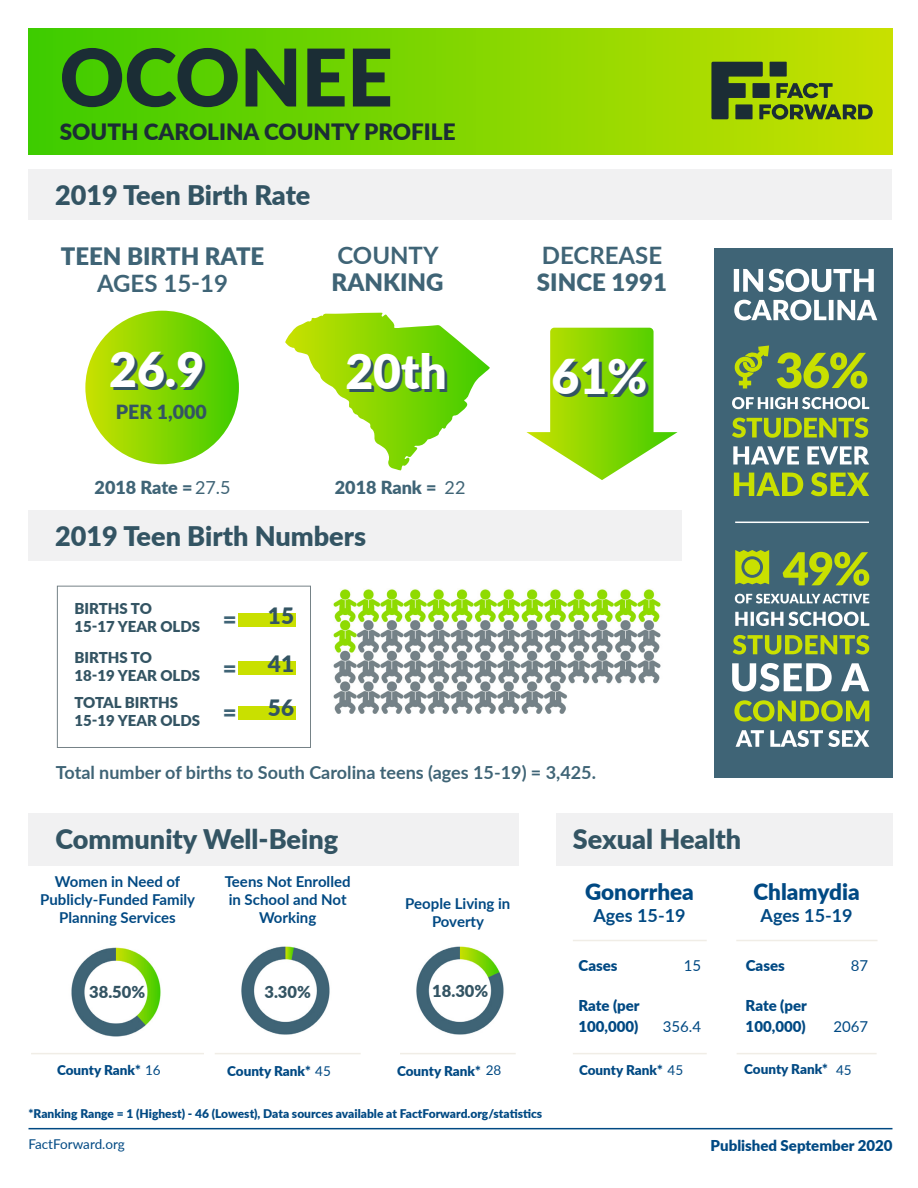
<style>
.page{position:relative;width:918px;height:1188px;background:#fff}
.page>*{position:absolute;margin:0;border:0;box-sizing:border-box;transform-origin:0 0}
.t1{font:900 79.5px "Lato";color:#1b2d35}
.t2{font:900 48px "Lato";color:#fff}
.t3{font:900 27px "Lato";color:#335463}
.t4{font:900 24px/27px "Lato";color:#3f6476}
.t5{font:900 22.5px "Lato";color:#1b2d35}
.t6{font:900 22.5px "Lato";color:#004983}
.t7{font:900 22.5px "Lato";color:#335463}
.t8{font:900 19.5px "Lato";color:#335463}
.t9{font:700 18px "Lato";color:#3f6476}
.t10{font:900 18px "Lato";color:#3f6476}
.t11{font:700 18px "Lato";color:#004983}
.t12{font:900 16.5px "Lato";color:#335463}
.t13{font:700 15px/18px "Lato";color:#004983;text-align:center}
.t14{font:900 15px/18px "Lato";color:#335463}
.t15{font:900 15px/21px "Lato";color:#004983}
.t16{font:15px "Lato";color:#004983}
.t17{font:900 13.5px "Lato";color:#004983}
.t18{font:13.5px "Lato";color:#004983}
.t19{font:900 12px "Lato";color:#004983}
.s1{font-weight:700}
.s2{font-weight:400}
</style>
<div class="page">
<img style="left:71px;top:947px;width:90px;height:90px">
<img style="left:416px;top:946px;width:88px;height:89px">
<div style="left:28px;top:29px;width:864px;height:126px;background:linear-gradient(to right,#3dcc00,#c8e000)"></div>
<div style="left:28px;top:170px;width:864px;height:50px;background:#f1f1f2"></div>
<div style="left:28px;top:510px;width:654px;height:51px;background:#f1f1f2"></div>
<svg style="left:526px;top:328px;width:152px;height:152px"></svg>
<svg style="left:285px;top:313px;width:205px;height:157px"></svg>
<div style="left:85px;top:311px;width:154px;height:153px;background:linear-gradient(to right,#cae102,#41cd01);border-radius:77px"></div>
<div style="left:57px;top:586px;width:254px;height:162px;border:1px solid #758287"></div>
<div style="left:239px;top:661px;width:57px;height:14px;background:#c9e000"></div>
<div style="left:239px;top:707px;width:57px;height:13px;background:#c9e000"></div>
<div style="left:239px;top:613px;width:57px;height:13px;background:#c9e000"></div>
<svg style="left:711px;top:62px;width:162px;height:58px;background:#779316"></svg>
<div style="left:714px;top:248px;width:178px;height:529px;background:#3f6476"></div>
<svg style="left:734px;top:300px;width:143px;height:20px"></svg>
<svg style="left:734px;top:269px;width:140px;height:23px"></svg>
<hr style="left:735px;top:522px;width:134px;height:1px;background:#fff">
<svg style="left:734px;top:345px;width:35px;height:43px"></svg>
<svg style="left:734px;top:472px;width:135px;height:24px"></svg>
<svg style="left:733px;top:446px;width:136px;height:18px"></svg>
<svg style="left:732px;top:418px;width:136px;height:20px"></svg>
<svg style="left:732px;top:397px;width:137px;height:12px"></svg>
<svg style="left:777px;top:352px;width:90px;height:36px"></svg>
<svg style="left:783px;top:552px;width:86px;height:34px"></svg>
<svg style="left:735px;top:594px;width:134px;height:9px"></svg>
<svg style="left:735px;top:612px;width:134px;height:14px"></svg>
<svg style="left:733px;top:635px;width:136px;height:20px"></svg>
<svg style="left:732px;top:663px;width:137px;height:29px"></svg>
<svg style="left:734px;top:700px;width:135px;height:22px"></svg>
<svg style="left:736px;top:730px;width:133px;height:17px"></svg>
<svg style="left:735px;top:550px;width:34px;height:34px"></svg>
<div style="left:744px;top:559px;width:16px;height:16px;background:#c9e000;border-radius:50%"></div>
<div style="left:556px;top:813px;width:336px;height:52px;background:#f1f1f2"></div>
<hr style="left:28px;top:1128px;width:864px;height:1px;background:#004983">
<hr style="left:737px;top:1053px;width:140px;height:1px;background:#f0ede6">
<hr style="left:573px;top:1053px;width:134px;height:1px;background:#f0ede6">
<div style="left:28px;top:813px;width:491px;height:52px;background:#f1f1f2"></div>
<hr style="left:31px;top:1053px;width:173px;height:1px;background:#f0ede6">
<hr style="left:215px;top:1053px;width:146px;height:1px;background:#f0ede6">
<hr style="left:400px;top:1053px;width:116px;height:1px;background:#f0ede6">
<hr style="left:573px;top:940px;width:134px;height:1px;background:#f0ede6">
<hr style="left:736px;top:940px;width:142px;height:1px;background:#f0ede6">
<img style="left:333px;top:589px;width:328px;height:125px">
<img style="left:241px;top:946px;width:89px;height:89px">
<p class="t1" style="left:60px;top:18px;width:335px">OCONEE</p>
<p class="t5" style="left:60px;top:115px;width:397px">SOUTH CAROLINA COUNTY PROFILE</p>
<p class="t3" style="left:55px;top:175px;width:257px">2019 Teen Birth Rate</p>
<p class="t4" style="left:61px;top:242px;width:205px;text-align:center">TEEN BIRTH RATE<br><span class="s1">AGES 15-19</span></p>
<p class="t4" style="left:332px;top:241px;width:113px"><span class="s1">COUNTY<br></span>RANKING</p>
<p class="t4" style="left:537px;top:241px;width:132px"><span class="s1">DECREASE<br></span>SINCE 1991</p>
<p class="t2" style="left:109px;top:334px;width:96px">26.9</p>
<p class="t2" style="left:345px;top:335px;width:103px">20th</p>
<p class="t2" style="left:552px;top:340px;width:97px">61%</p>
<p class="t8" style="left:116px;top:397px;width:92px">PER 1,000</p>
<p class="t10" style="left:95px;top:474px;width:137px">2018 Rate =<span class="s2">27.5</span></p>
<p class="t10" style="left:335px;top:474px;width:132px">2018 Rank = <span class="s2">22</span></p>
<p class="t3" style="left:55px;top:516px;width:312px">2019 Teen Birth Numbers</p>
<p class="t14" style="left:74px;top:599px;width:127px">BIRTHS TO<br>15-17 YEAR OLDS</p>
<p class="t14" style="left:74px;top:647px;width:127px">BIRTHS TO<br>18-19 YEAR OLDS</p>
<p class="t14" style="left:74px;top:693px;width:127px">TOTAL BIRTHS<br>15-19 YEAR OLDS</p>
<p class="t4" style="left:223px;top:605px;width:15px">=</p>
<p class="t4" style="left:223px;top:653px;width:15px">=</p>
<p class="t4" style="left:223px;top:698px;width:15px">=</p>
<p class="t7" style="left:268px;top:599px;width:28px">15</p>
<p class="t7" style="left:268px;top:646px;width:28px">41</p>
<p class="t7" style="left:268px;top:691px;width:28px">56</p>
<p class="t9" style="left:56px;top:759px;width:542px">Total number of births to South Carolina teens (ages 15-19) = 3,425.</p>
<p class="t3" style="left:56px;top:819px;width:284px">Community Well-Being</p>
<p class="t13" style="left:55px;top:872px;width:127px">Women in Need of</p>
<p class="t13" style="left:40px;top:890px;width:156px">Publicly-Funded Family<br>Planning Services</p>
<p class="t13" style="left:225px;top:872px;width:127px">Teens Not Enrolled in School and Not<br>Working</p>
<p class="t13" style="left:405px;top:894px;width:107px">People Living in<br>Poverty</p>
<p class="t12" style="left:89px;top:979px;width:58px">38.50%</p>
<p class="t12" style="left:264px;top:979px;width:48px">3.30%</p>
<p class="t12" style="left:432px;top:979px;width:58px">18.30%</p>
<p class="t17" style="left:57px;top:1060px;width:105px">County Rank* <span class="s2">16</span></p>
<p class="t17" style="left:227px;top:1060px;width:105px">County Rank* <span class="s2">45</span></p>
<p class="t17" style="left:397px;top:1061px;width:106px">County Rank* <span class="s2">28</span></p>
<p class="t19" style="left:28px;top:1104px;width:515px">*Ranking Range = 1 (Highest) - 46 (Lowest), Data sources available at FactForward.org/statistics</p>
<p class="t3" style="left:573px;top:819px;width:170px">Sexual Health</p>
<p class="t6" style="left:585px;top:875px;width:110px">Gonorrhea</p>
<p class="t11" style="left:593px;top:902px;width:94px">Ages 15-19</p>
<p class="t15" style="left:579px;top:954px;width:41px">Cases</p>
<p class="t15" style="left:578px;top:994px;width:63px">Rate (per<br>100,000)</p>
<p class="t16" style="left:684px;top:955px;width:19px">15</p>
<p class="t16" style="left:663px;top:1016px;width:40px">356.4</p>
<p class="t6" style="left:754px;top:875px;width:108px">Chlamydia</p>
<p class="t11" style="left:761px;top:902px;width:94px">Ages 15-19</p>
<p class="t15" style="left:746px;top:955px;width:41px">Cases</p>
<p class="t15" style="left:746px;top:994px;width:63px">Rate (per<br>100,000)</p>
<p class="t16" style="left:851px;top:955px;width:19px">87</p>
<p class="t16" style="left:833px;top:1016px;width:36px">2067</p>
<p class="t17" style="left:579px;top:1059px;width:106px">County Rank* <span class="s2">45</span></p>
<p class="t17" style="left:744px;top:1059px;width:85px">County Rank*</p>
<p class="t18" style="left:836px;top:1060px;width:17px">45</p>
<p class="t18" style="left:28px;top:1135px;width:98px">FactForward.org</p>
<p class="t15" style="left:711px;top:1134px;width:183px">Published September 2020</p>
</div>
